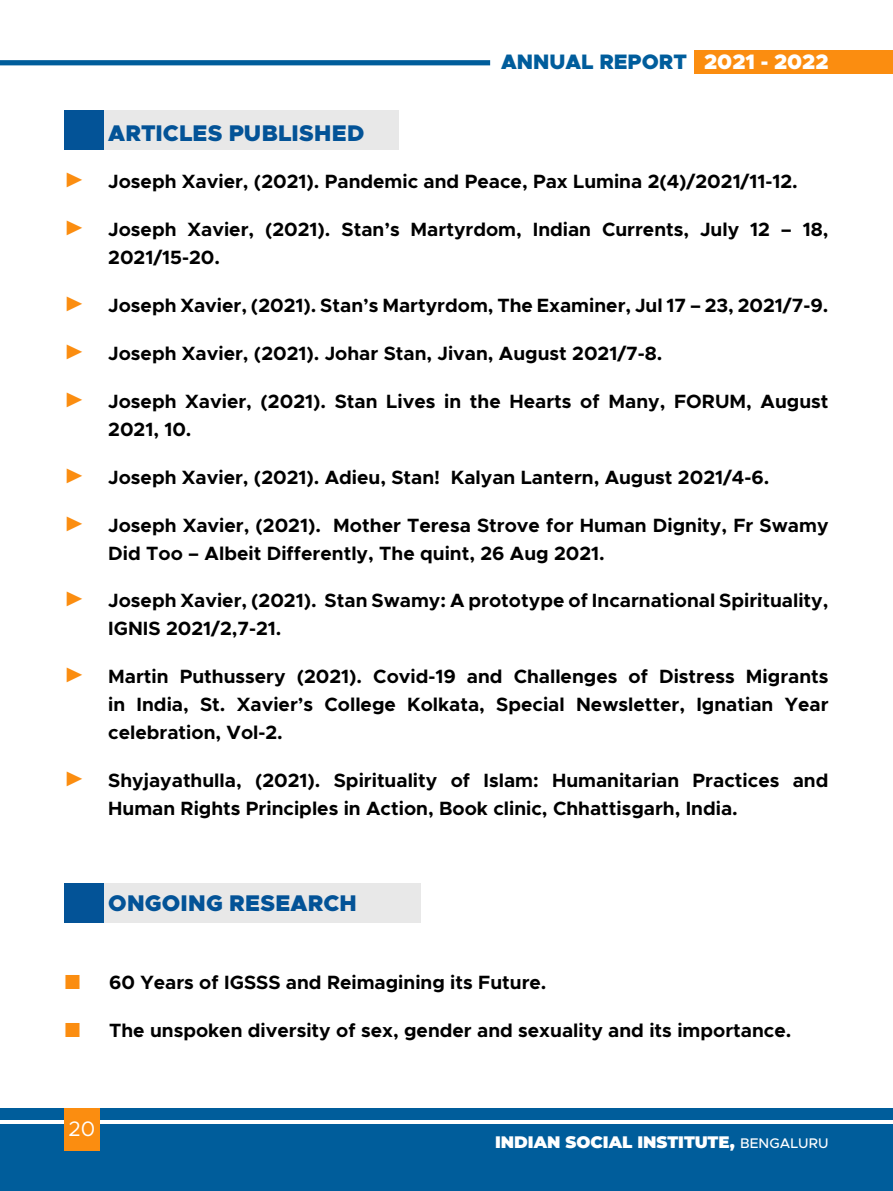
<style>
.page{position:relative;width:893px;height:1191px;background:#fff}
.page>*{position:absolute;margin:0;border:0;box-sizing:border-box;transform-origin:0 0}
.t1{font:900 22.75px "Metropolis";letter-spacing:.01em;color:#035397}
.t2{font:900 21px "Metropolis";color:#005d9c}
.t3{font:21px "Metropolis";color:#fff}
.t4{font:700 19.25px/28px "Metropolis";color:#000}
.t5{font:900 16.62px "Montserrat";color:#fff}
.s1{color:#fff}
.s2{font-family:"Minion Pro";font-weight:400;font-size:31.5px;color:#fb8d10}
.s3{font-family:"Minion Pro";font-size:31.5px;color:#fb8d10}
.s4{font-family:"Proxima Nova";font-weight:400;font-size:24.5px;color:#fb8d10}
.s5{font-family:"Metropolis";font-weight:500;font-size:14px}
</style>
<div class="page">
<div style="left:0;top:1108px;width:893px;height:83px;background:#005d9b"></div>
<hr style="left:0;top:1120px;width:893px;height:4px;background:#fff">
<div style="left:64px;top:1108px;width:36px;height:42px;background:#fb8d10"></div>
<div style="left:0;top:60px;width:490px;height:5px;background:#005d9b"></div>
<div style="left:694px;top:50px;width:199px;height:23px;background:#fb8d10"></div>
<div style="left:103px;top:883px;width:318px;height:40px;background:#e8e8e8"></div>
<div style="left:64px;top:883px;width:40px;height:40px;background:#035397"></div>
<div style="left:81px;top:111px;width:318px;height:39px;background:#e8e8e8"></div>
<div style="left:64px;top:111px;width:40px;height:39px;background:#035397"></div>
<p class="t2" style="left:501px;top:48px;width:329px">ANNUAL REPORT <span class="s1">2021 - 2022</span></p>
<p class="t1" style="left:108px;top:118px;width:258px">ARTICLES PUBLISHED</p>
<p class="t4" style="left:64px;top:168px;width:735px"><span class="s2">▶</span> Joseph Xavier, (2021). Pandemic and Peace, Pax Lumina 2(4)/2021/11-12.</p>
<p class="t4" style="left:108px;top:216px;width:722px;text-indent:-44px"><span class="s3">▶</span> Joseph Xavier, (2021). Stan’s Martyrdom, Indian Currents, July 12 – 18,<br>2021/15-20.</p>
<p class="t4" style="left:64px;top:291px;width:765px"><span class="s3">▶</span> Joseph Xavier, (2021). Stan’s Martyrdom, The Examiner, Jul 17 – 23, 2021/7-9.</p>
<p class="t4" style="left:64px;top:339px;width:599px"><span class="s3">▶</span> Joseph Xavier, (2021). Johar Stan, Jivan, August 2021/7-8.</p>
<p class="t4" style="left:108px;top:387px;width:722px;text-indent:-44px"><span class="s3">▶</span> Joseph Xavier, (2021). Stan Lives in the Hearts of Many, FORUM, August<br>2021, 10.</p>
<p class="t4" style="left:64px;top:463px;width:706px"><span class="s3">▶</span> Joseph Xavier, (2021). Adieu, Stan! Kalyan Lantern, August 2021/4-6.</p>
<p class="t4" style="left:108px;top:511px;width:722px;text-indent:-44px"><span class="s3">▶</span> Joseph Xavier, (2021). Mother Teresa Strove for Human Dignity, Fr Swamy<br>Did Too – Albeit Differently, The quint, 26 Aug 2021.</p>
<p class="t4" style="left:108px;top:587px;width:722px;text-indent:-44px"><span class="s3">▶</span> Joseph Xavier, (2021). Stan Swamy: A prototype of Incarnational Spirituality,<br>IGNIS 2021/2,7-21.</p>
<p class="t4" style="left:108px;top:662px;width:722px;text-align:justify;text-indent:-44px"><span class="s3">▶</span> Martin Puthussery (2021). Covid-19 and Challenges of Distress Migrants in India, St. Xavier’s College Kolkata, Special Newsletter, Ignatian Year celebration, Vol-2.</p>
<p class="t4" style="left:108px;top:766px;width:722px;text-indent:-44px"><span class="s3">▶</span> Shyjayathulla, (2021). Spirituality of Islam: Humanitarian Practices and<br>Human Rights Principles in Action, Book clinic, Chhattisgarh, India.</p>
<p class="t1" style="left:108px;top:888px;width:250px">ONGOING RESEARCH</p>
<p class="t4" style="left:64px;top:968px;width:484px"><span class="s4">■</span> 60 Years of IGSSS and Reimagining its Future.</p>
<p class="t4" style="left:64px;top:1016px;width:728px"><span class="s4">■</span> The unspoken diversity of sex, gender and sexuality and its importance.</p>
<p class="t3" style="left:68px;top:1115px;width:28px">20</p>
<p class="t5" style="left:495px;top:1130px;width:335px">INDIAN SOCIAL INSTITUTE, <span class="s5">BENGALURU</span></p>
</div>
